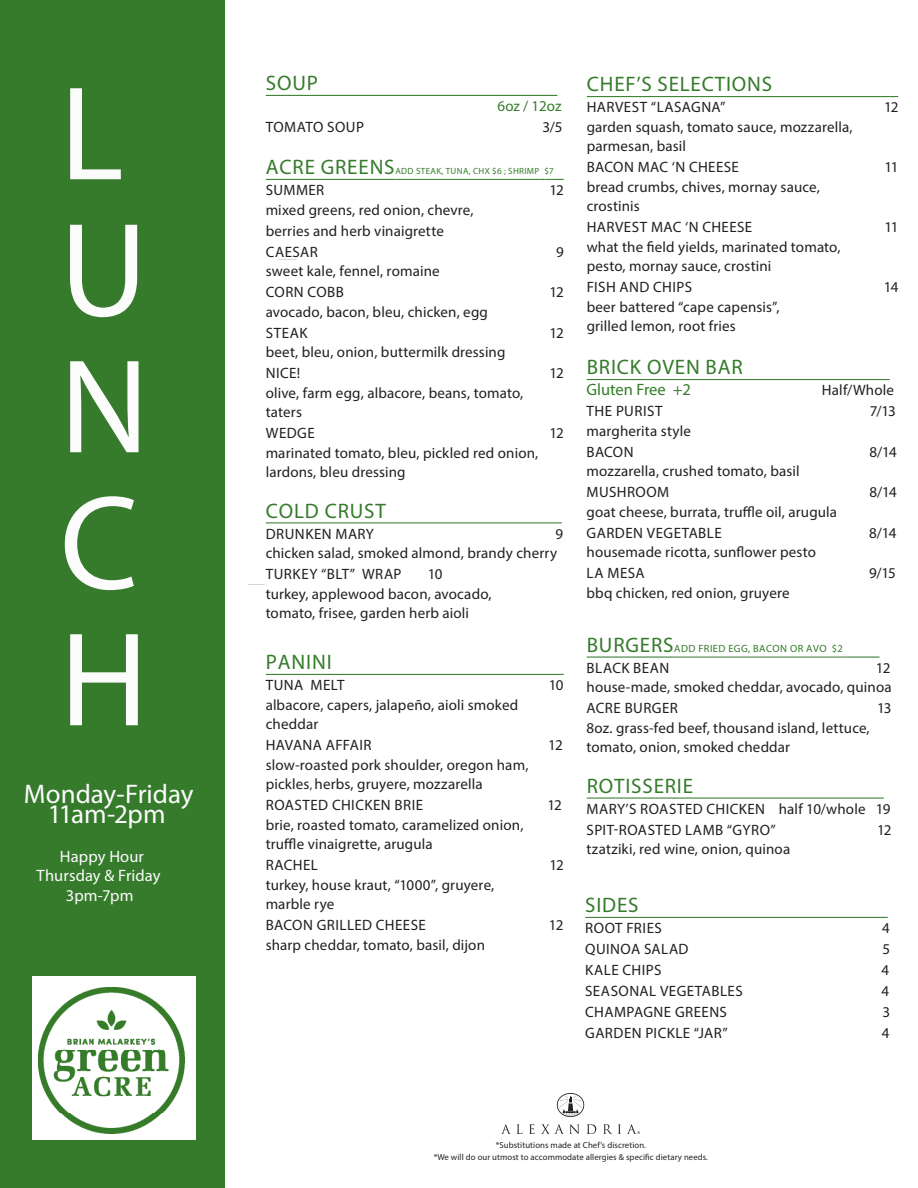
<style>
.page{position:relative;width:918px;height:1188px;background:#fff}
.page>*{position:absolute;margin:0;border:0;box-sizing:border-box;transform-origin:0 0}
.t1{font:135px "Myriad Pro";color:#fcfcfc}
.t2{font:27px "Myriad Pro";color:#fcfcfc}
.t3{font:21px "Myriad Pro";letter-spacing:.04em;color:#357b2b}
.t4{font:16.5px "Myriad Pro";letter-spacing:.005em;color:#fcfcfc}
.t5{font:16.5px "Myriad Pro";color:#357b2b}
.t6{font:15px/19.5px "Myriad Pro";letter-spacing:.01em;color:#231f20}
.t7{font:15px "Myriad Pro";letter-spacing:.03em;color:#231f20}
.t8{font:15px "Myriad Pro";letter-spacing:.035em;color:#231f20}
.t9{font:15px "Myriad Pro";color:#357b2b}
.t10{font:10.5px "Myriad Pro";letter-spacing:.04em;color:#357b2b}
.t11{font:9px "Myriad Pro";letter-spacing:.04em;color:#357b2b}
.t12{font:8.7px "Myriad Pro";letter-spacing:.01em;color:#231f20}
.s1{font-size:12px}
.s2{font-size:21px}
</style>
<div class="page">
<hr style="left:266px;top:95px;width:291px;height:1px;background:#357b2b">
<hr style="left:266px;top:179px;width:129px;height:1px;background:#357b2b">
<hr style="left:395px;top:179px;width:145px;height:1px;background:#357b2b">
<svg style="left:540px;top:179px;width:24px;height:1px"></svg>
<hr style="left:266px;top:522px;width:296px;height:1px;background:#357b2b">
<hr style="left:266px;top:674px;width:298px;height:1px;background:#357b2b">
<hr style="left:587px;top:96px;width:311px;height:1px;background:#357b2b">
<svg style="left:557px;top:1093px;width:27px;height:24px"></svg>
<svg style="left:501px;top:1124px;width:139px;height:10px"></svg>
<div style="left:0;top:0;width:224px;height:1188px;background:#357b2b"></div>
<div style="left:32px;top:976px;width:163px;height:163px;background:#fff"></div>
<img style="left:38px;top:987px;width:146px;height:147px">
<hr style="left:587px;top:379px;width:303px;height:1px;background:#357b2b">
<hr style="left:587px;top:657px;width:87px;height:1px;background:#357b2b">
<hr style="left:674px;top:657px;width:171px;height:1px;background:#357b2b">
<hr style="left:845px;top:657px;width:35px;height:1px;background:#357b2b">
<hr style="left:587px;top:798px;width:297px;height:1px;background:#357b2b">
<hr style="left:585px;top:917px;width:303px;height:1px;background:#357b2b">
<p class="t1" style="left:60px;top:51px;width:65px">L</p>
<p class="t1" style="left:60px;top:187px;width:89px">U</p>
<p class="t1" style="left:60px;top:324px;width:90px">N</p>
<p class="t1" style="left:60px;top:460px;width:80px">C</p>
<p class="t1" style="left:60px;top:597px;width:90px">H</p>
<p class="t2" style="left:24px;top:778px;width:171px">Monday-Friday</p>
<p class="t2" style="left:48px;top:797px;width:119px">11am-2pm</p>
<p class="t4" style="left:60px;top:846px;width:86px">Happy Hour</p>
<p class="t4" style="left:37px;top:866px;width:125px">Thursday &amp; Friday</p>
<p class="t4" style="left:66px;top:885px;width:69px">3pm-7pm</p>
<p class="t3" style="left:266px;top:70px;width:54px">SOUP</p>
<p class="t9" style="left:498px;top:97px;width:65px">6oz / 12oz</p>
<p class="t7" style="left:266px;top:118px;width:100px">TOMATO SOUP</p>
<p class="t6" style="left:542px;top:117px;width:22px">3/5</p>
<p class="t3" style="left:266px;top:154px;width:130px">ACRE GREENS</p>
<p class="t11" style="left:395px;top:166px;width:160px">ADD STEAK, TUNA, CHX $6 ; SHRIMP $7</p>
<p class="t6" style="left:266px;top:180px;width:60px">SUMMER</p>
<p class="t6" style="left:549px;top:180px;width:16px">12</p>
<p class="t6" style="left:266px;top:200px;width:209px">mixed greens, red onion, chevre,</p>
<p class="t6" style="left:266px;top:221px;width:180px">berries and herb vinaigrette</p>
<p class="t6" style="left:266px;top:242px;width:54px">CAESAR</p>
<p class="t6" style="left:556px;top:242px;width:9px">9</p>
<p class="t6" style="left:266px;top:261px;width:176px">sweet kale, fennel, romaine</p>
<p class="t8" style="left:266px;top:283px;width:80px">CORN COBB</p>
<p class="t6" style="left:549px;top:282px;width:16px">12</p>
<p class="t6" style="left:266px;top:302px;width:224px">avocado, bacon, bleu, chicken, egg</p>
<p class="t6" style="left:266px;top:323px;width:43px">STEAK</p>
<p class="t6" style="left:549px;top:323px;width:16px">12</p>
<p class="t6" style="left:266px;top:342px;width:241px">beet, bleu, onion, buttermilk dressing</p>
<p class="t6" style="left:266px;top:363px;width:36px">NICE!</p>
<p class="t6" style="left:549px;top:363px;width:16px">12</p>
<p class="t6" style="left:266px;top:383px;width:259px">olive, farm egg, albacore, beans, tomato,</p>
<p class="t6" style="left:266px;top:402px;width:38px">taters</p>
<p class="t6" style="left:266px;top:423px;width:51px">WEDGE</p>
<p class="t6" style="left:549px;top:423px;width:16px">12</p>
<p class="t6" style="left:266px;top:443px;width:274px">marinated tomato, bleu, pickled red onion, lardons, bleu dressing</p>
<p class="t3" style="left:266px;top:498px;width:121px">COLD CRUST</p>
<p class="t7" style="left:266px;top:524px;width:110px">DRUNKEN MARY</p>
<p class="t6" style="left:556px;top:524px;width:9px">9</p>
<p class="t6" style="left:266px;top:543px;width:293px">chicken salad, smoked almond, brandy cherry</p>
<p class="t8" style="left:266px;top:565px;width:137px">TURKEY “BLT” WRAP</p>
<p class="t6" style="left:428px;top:564px;width:16px">10</p>
<p class="t6" style="left:266px;top:584px;width:227px">turkey, applewood bacon, avocado,</p>
<p class="t6" style="left:266px;top:603px;width:205px">tomato, frisee, garden herb aioli</p>
<p class="t3" style="left:266px;top:649px;width:67px">PANINI</p>
<p class="t6" style="left:266px;top:675px;width:80px">TUNA MELT</p>
<p class="t6" style="left:549px;top:675px;width:16px">10</p>
<p class="t6" style="left:266px;top:695px;width:254px">albacore, capers, jalapeño, aioli smoked cheddar</p>
<p class="t6" style="left:266px;top:735px;width:107px">HAVANA AFFAIR</p>
<p class="t6" style="left:548px;top:735px;width:16px">12</p>
<p class="t6" style="left:266px;top:755px;width:264px">slow-roasted pork shoulder, oregon ham,</p>
<p class="t6" style="left:266px;top:774px;width:218px">pickles<span class="s1">,</span> herbs, gruyere, mozzarella</p>
<p class="t8" style="left:266px;top:796px;width:159px">ROASTED CHICKEN BRIE</p>
<p class="t6" style="left:548px;top:795px;width:16px">12</p>
<p class="t6" style="left:266px;top:815px;width:259px">brie, roasted tomato, caramelized onion,</p>
<p class="t6" style="left:266px;top:834px;width:169px">truffle vinaigrette, arugula</p>
<p class="t6" style="left:266px;top:855px;width:54px">RACHEL</p>
<p class="t6" style="left:549px;top:855px;width:16px">12</p>
<p class="t6" style="left:266px;top:875px;width:230px">turkey, house kraut, “1000”, gruyere,</p>
<p class="t6" style="left:266px;top:894px;width:70px">marble rye</p>
<p class="t6" style="left:266px;top:915px;width:162px">BACON GRILLED CHEESE</p>
<p class="t6" style="left:549px;top:915px;width:16px">12</p>
<p class="t6" style="left:266px;top:935px;width:221px">sharp cheddar, tomato, basil, dijon</p>
<p class="t3" style="left:587px;top:71px;width:187px">CHEF’S SELECTIONS</p>
<p class="t7" style="left:587px;top:98px;width:140px">HARVEST “LASAGNA”</p>
<p class="t6" style="left:884px;top:97px;width:16px">12</p>
<p class="t6" style="left:587px;top:117px;width:268px">garden squash, tomato sauce, mozzarella, parmesan, basil</p>
<p class="t6" style="left:587px;top:157px;width:154px">BACON MAC ‘N CHEESE</p>
<p class="t6" style="left:884px;top:157px;width:16px">11</p>
<p class="t6" style="left:587px;top:177px;width:235px">bread crumbs, chives, mornay sauce,</p>
<p class="t6" style="left:587px;top:196px;width:55px">crostinis</p>
<p class="t7" style="left:587px;top:218px;width:167px">HARVEST MAC ‘N CHEESE</p>
<p class="t6" style="left:884px;top:217px;width:16px">11</p>
<p class="t6" style="left:587px;top:237px;width:255px">what the field yields, marinated tomato,</p>
<p class="t6" style="left:587px;top:256px;width:186px">pesto, mornay sauce, crostini</p>
<p class="t6" style="left:587px;top:277px;width:107px">FISH AND CHIPS</p>
<p class="t6" style="left:884px;top:277px;width:16px">14</p>
<p class="t6" style="left:587px;top:297px;width:194px">beer battered “cape capensis”,</p>
<p class="t6" style="left:587px;top:316px;width:151px">grilled lemon, root fries</p>
<p class="t3" style="left:587px;top:354px;width:158px">BRICK OVEN BAR</p>
<p class="t5" style="left:586px;top:380px;width:106px">Gluten Free +2</p>
<p class="t6" style="left:822px;top:380px;width:74px">Half/Whole</p>
<p class="t8" style="left:587px;top:402px;width:77px">THE PURIST</p>
<p class="t6" style="left:870px;top:401px;width:28px">7/13</p>
<p class="t6" style="left:586px;top:421px;width:106px">margherita style</p>
<p class="t6" style="left:587px;top:442px;width:49px">BACON</p>
<p class="t6" style="left:870px;top:442px;width:29px">8/14</p>
<p class="t6" style="left:586px;top:461px;width:215px">mozzarella, crushed tomato, basil</p>
<p class="t7" style="left:587px;top:483px;width:84px">MUSHROOM</p>
<p class="t6" style="left:869px;top:482px;width:29px">8/14</p>
<p class="t6" style="left:586px;top:502px;width:252px">goat cheese, burrata, truffle oil, arugula</p>
<p class="t7" style="left:587px;top:524px;width:137px">GARDEN VEGETABLE</p>
<p class="t6" style="left:869px;top:523px;width:29px">8/14</p>
<p class="t6" style="left:586px;top:542px;width:231px">housemade ricotta, sunflower pesto</p>
<p class="t6" style="left:587px;top:563px;width:60px">LA MESA</p>
<p class="t6" style="left:869px;top:563px;width:28px">9/15</p>
<p class="t6" style="left:586px;top:583px;width:205px">bbq chicken, red onion, gruyere</p>
<p class="t10" style="left:587px;top:642px;width:258px"><span class="s2">BURGERS</span>ADD FRIED EGG, BACON OR AVO $2</p>
<p class="t8" style="left:587px;top:659px;width:84px">BLACK BEAN</p>
<p class="t6" style="left:876px;top:658px;width:16px">12</p>
<p class="t6" style="left:586px;top:677px;width:307px">house-made, smoked cheddar, avocado, quinoa</p>
<p class="t7" style="left:587px;top:699px;width:93px">ACRE BURGER</p>
<p class="t6" style="left:877px;top:698px;width:16px">13</p>
<p class="t6" style="left:586px;top:718px;width:285px">8oz. grass-fed beef, thousand island, lettuce, tomato, onion, smoked cheddar</p>
<p class="t3" style="left:587px;top:773px;width:108px">ROTISSERIE</p>
<p class="t6" style="left:587px;top:799px;width:305px">MARY’S ROASTED CHICKEN half 10/whole 19</p>
<p class="t8" style="left:587px;top:821px;width:191px">SPIT-ROASTED LAMB “GYRO”</p>
<p class="t6" style="left:877px;top:820px;width:16px">12</p>
<p class="t6" style="left:586px;top:839px;width:205px">tzatziki, red wine, onion, quinoa</p>
<p class="t3" style="left:585px;top:892px;width:55px">SIDES</p>
<p class="t8" style="left:585px;top:919px;width:78px">ROOT FRIES</p>
<p class="t6" style="left:882px;top:918px;width:9px">4</p>
<p class="t7" style="left:585px;top:940px;width:105px">QUINOA SALAD</p>
<p class="t6" style="left:882px;top:939px;width:9px">5</p>
<p class="t6" style="left:585px;top:960px;width:78px">KALE CHIPS</p>
<p class="t6" style="left:882px;top:960px;width:9px">4</p>
<p class="t7" style="left:585px;top:982px;width:159px">SEASONAL VEGETABLES</p>
<p class="t6" style="left:881px;top:981px;width:9px">4</p>
<p class="t6" style="left:585px;top:1002px;width:143px">CHAMPAGNE GREENS</p>
<p class="t6" style="left:883px;top:1002px;width:9px">3</p>
<p class="t6" style="left:585px;top:1023px;width:144px">GARDEN PICKLE “JAR”</p>
<p class="t6" style="left:882px;top:1023px;width:9px">4</p>
<p class="t12" style="left:496px;top:1140px;width:152px">*Substitutions made at Chef’s discretion.</p>
<p class="t12" style="left:434px;top:1151px;width:276px">*We will do our utmost to accommodate allergies &amp; specific dietary needs.</p>
</div>
